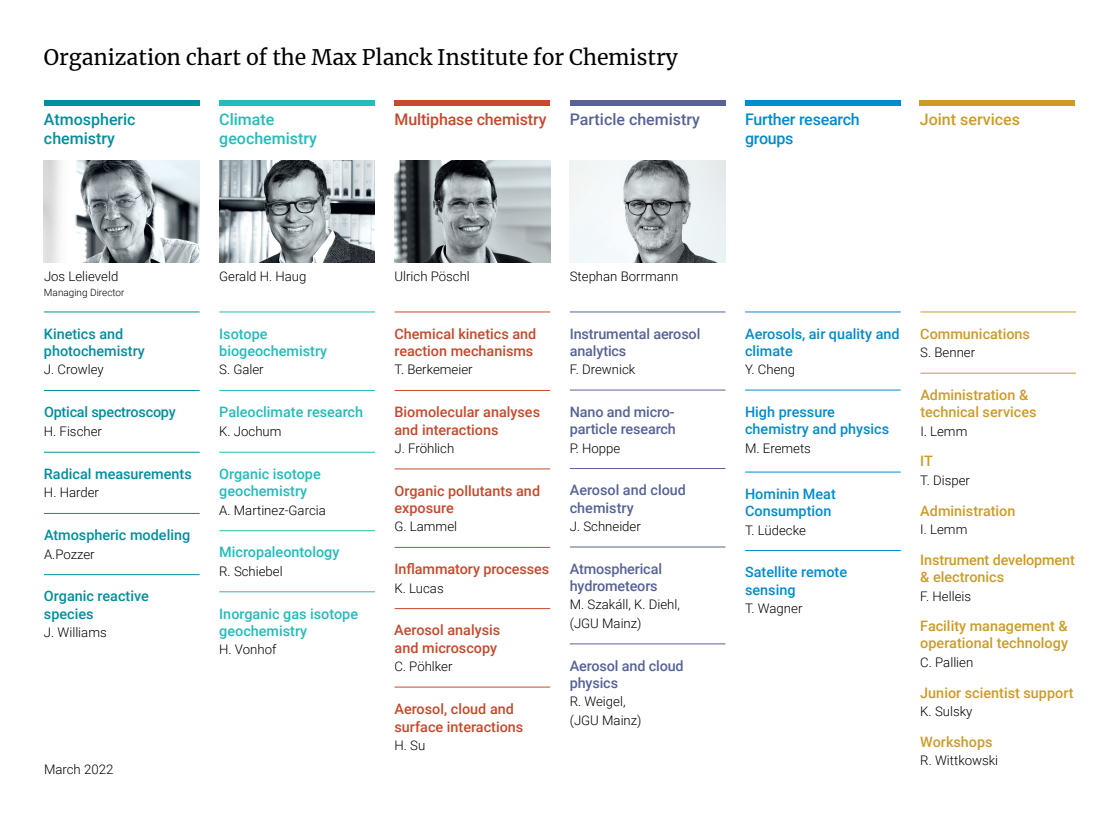
<style>
.page{position:relative;width:1120px;height:828px;background:#fff}
.page>*{position:absolute;margin:0;border:0;box-sizing:border-box;transform-origin:0 0}
.t1{font:21.16px "Merriweather";color:#000}
.t2{font:500 16px/19.2px "Roboto";letter-spacing:-.015em;color:#008cd0}
.t3{font:500 16px/19.2px "Roboto";color:#008f9e}
.t4{font:500 16px/19.2px "Roboto";color:#22bcba}
.t5{font:500 16px "Roboto";letter-spacing:-.01em;color:#c7492c}
.t6{font:500 16px "Roboto";color:#576397}
.t7{font:500 16px "Roboto";color:#ce9b26}
.t8{font:500 14.4px/17.3px "Roboto";color:#c7492c}
.t9{font:500 14.4px/17.3px "Roboto";color:#ce9b26}
.t10{font:500 14.4px/17.3px "Roboto";letter-spacing:-.01em;color:#576397}
.t11{font:500 14.4px/17.3px "Roboto";color:#22bcba}
.t12{font:500 14.4px/17.3px "Roboto";color:#008f9e}
.t13{font:500 14.4px/17.3px "Roboto";color:#008cd0}
.t14{font:300 13.2px/18.4px "Roboto";color:#000}
.t15{font:300 10px "Roboto";color:#000}
</style>
<div class="page">
<div style="left:44px;top:101px;width:156px;height:5px;background:#008f9e"></div>
<hr style="left:44px;top:312px;width:156px;height:1px;background:#008f9e">
<hr style="left:44px;top:390px;width:156px;height:1px;background:#008f9e">
<div style="left:219px;top:101px;width:156px;height:5px;background:#22bcba"></div>
<div style="left:395px;top:101px;width:155px;height:5px;background:#c7492c"></div>
<div style="left:570px;top:101px;width:155px;height:5px;background:#576397"></div>
<div style="left:745px;top:101px;width:156px;height:5px;background:#008cd0"></div>
<div style="left:920px;top:101px;width:155px;height:5px;background:#ce9b26"></div>
<img style="left:44px;top:160px;width:156px;height:102px">
<img style="left:219px;top:160px;width:156px;height:102px">
<img style="left:395px;top:160px;width:155px;height:102px">
<img style="left:570px;top:160px;width:155px;height:102px">
<hr style="left:44px;top:452px;width:156px;height:1px;background:#008f9e">
<hr style="left:44px;top:513px;width:156px;height:1px;background:#008f9e">
<hr style="left:219px;top:312px;width:156px;height:1px;background:#22bcba">
<hr style="left:219px;top:390px;width:156px;height:1px;background:#22bcba">
<hr style="left:219px;top:452px;width:156px;height:1px;background:#22bcba">
<hr style="left:219px;top:530px;width:156px;height:1px;background:#22bcba">
<hr style="left:219px;top:591px;width:156px;height:1px;background:#22bcba">
<hr style="left:395px;top:312px;width:155px;height:1px;background:#c7492c">
<hr style="left:395px;top:469px;width:155px;height:1px;background:#c7492c">
<hr style="left:395px;top:547px;width:155px;height:1px;background:#c7492c">
<hr style="left:395px;top:608px;width:155px;height:1px;background:#c7492c">
<hr style="left:395px;top:687px;width:155px;height:1px;background:#c7492c">
<hr style="left:570px;top:312px;width:155px;height:1px;background:#576397">
<hr style="left:570px;top:390px;width:155px;height:1px;background:#576397">
<hr style="left:570px;top:468px;width:155px;height:1px;background:#576397">
<hr style="left:570px;top:547px;width:155px;height:1px;background:#576397">
<hr style="left:570px;top:643px;width:155px;height:1px;background:#576397">
<hr style="left:745px;top:312px;width:156px;height:1px;background:#008cd0">
<hr style="left:745px;top:390px;width:156px;height:1px;background:#008cd0">
<hr style="left:745px;top:472px;width:156px;height:1px;background:#008cd0">
<hr style="left:745px;top:550px;width:156px;height:1px;background:#008cd0">
<hr style="left:920px;top:312px;width:156px;height:1px;background:#ce9b26">
<hr style="left:920px;top:373px;width:156px;height:1px;background:#ce9b26">
<hr style="left:395px;top:390px;width:155px;height:1px;background:#c7492c">
<hr style="left:44px;top:574px;width:156px;height:1px;background:#008f9e">
<h1 class="t1" style="left:44px;top:43px;width:635px">Organization chart of the Max Planck Institute for Chemistry</h1>
<p class="t3" style="left:44px;top:109px;width:93px">Atmospheric chemistry</p>
<p class="t4" style="left:219px;top:109px;width:99px">Climate geochemistry</p>
<p class="t5" style="left:395px;top:108px;width:153px">Multiphase chemistry</p>
<p class="t6" style="left:570px;top:108px;width:132px">Particle chemistry</p>
<p class="t2" style="left:745px;top:109px;width:116px">Further research groups</p>
<p class="t7" style="left:920px;top:108px;width:102px">Joint services</p>
<p class="t14" style="left:44px;top:267px;width:76px">Jos Lelieveld</p>
<p class="t15" style="left:44px;top:285px;width:82px">Managing Director</p>
<p class="t12" style="left:44px;top:324px;width:102px">Kinetics and photochemistry</p>
<p class="t14" style="left:44px;top:360px;width:61px">J. Crowley</p>
<p class="t12" style="left:44px;top:403px;width:133px">Optical spectroscopy</p>
<p class="t14" style="left:44px;top:421px;width:60px">H. Fischer</p>
<p class="t12" style="left:44px;top:465px;width:149px">Radical measurements</p>
<p class="t14" style="left:44px;top:483px;width:57px">H. Harder</p>
<p class="t12" style="left:44px;top:526px;width:148px">Atmospheric modeling</p>
<p class="t14" style="left:44px;top:544px;width:52px">A.Pozzer</p>
<p class="t12" style="left:44px;top:587px;width:106px">Organic reactive species</p>
<p class="t14" style="left:44px;top:623px;width:64px">J. Williams</p>
<p class="t14" style="left:44px;top:760px;width:71px">March 2022</p>
<p class="t14" style="left:219px;top:267px;width:89px">Gerald H. Haug</p>
<p class="t14" style="left:395px;top:267px;width:77px">Ulrich Pöschl</p>
<p class="t14" style="left:570px;top:267px;width:110px">Stephan Borrmann</p>
<p class="t11" style="left:219px;top:324px;width:109px">Isotope biogeochemistry</p>
<p class="t14" style="left:219px;top:360px;width:46px">S. Galer</p>
<p class="t11" style="left:219px;top:403px;width:145px">Paleoclimate research</p>
<p class="t14" style="left:219px;top:421px;width:64px">K. Jochum</p>
<p class="t11" style="left:219px;top:465px;width:103px">Organic isotope geochemistry</p>
<p class="t14" style="left:219px;top:500px;width:108px">A. Martinez-Garcia</p>
<p class="t11" style="left:219px;top:543px;width:122px">Micropaleontology</p>
<p class="t14" style="left:219px;top:561px;width:65px">R. Schiebel</p>
<p class="t11" style="left:219px;top:604px;width:140px">Inorganic gas isotope geochemistry</p>
<p class="t14" style="left:219px;top:640px;width:59px">H. Vonhof</p>
<p class="t8" style="left:395px;top:324px;width:143px">Chemical kinetics and reaction mechanisms</p>
<p class="t14" style="left:395px;top:360px;width:80px">T. Berkemeier</p>
<p class="t8" style="left:395px;top:403px;width:147px">Biomolecular analyses and interactions</p>
<p class="t14" style="left:395px;top:439px;width:61px">J. Fröhlich</p>
<p class="t8" style="left:395px;top:481px;width:147px">Organic pollutants and exposure</p>
<p class="t14" style="left:395px;top:517px;width:64px">G. Lammel</p>
<p class="t8" style="left:395px;top:560px;width:156px">Inflammatory processes</p>
<p class="t14" style="left:395px;top:578px;width:51px">K. Lucas</p>
<p class="t8" style="left:394px;top:621px;width:107px">Aerosol analysis and microscopy</p>
<p class="t14" style="left:394px;top:657px;width:60px">C. Pöhlker</p>
<p class="t8" style="left:395px;top:700px;width:130px">Aerosol, cloud and surface interactions</p>
<p class="t14" style="left:395px;top:736px;width:32px">H. Su</p>
<p class="t10" style="left:570px;top:324px;width:132px">Instrumental aerosol analytics</p>
<p class="t14" style="left:570px;top:360px;width:67px">F. Drewnick</p>
<p class="t10" style="left:570px;top:403px;width:108px">Nano and micro&shy;particle research</p>
<p class="t14" style="left:570px;top:438px;width:52px">P. Hoppe</p>
<p class="t10" style="left:570px;top:481px;width:118px">Aerosol and cloud chemistry</p>
<p class="t14" style="left:570px;top:517px;width:73px">J. Schneider</p>
<p class="t10" style="left:570px;top:560px;width:94px">Atmospherical hydrometeors</p>
<p class="t14" style="left:570px;top:595px;width:112px">M. Szakáll, K. Diehl, (JGU Mainz)</p>
<p class="t10" style="left:570px;top:656px;width:115px">Aerosol and cloud physics</p>
<p class="t14" style="left:570px;top:692px;width:73px">R. Weigel, (JGU Mainz)</p>
<p class="t13" style="left:745px;top:324px;width:156px">Aerosols, air quality and climate</p>
<p class="t14" style="left:745px;top:360px;width:52px">Y. Cheng</p>
<p class="t13" style="left:745px;top:403px;width:146px">High pressure chemistry and physics</p>
<p class="t14" style="left:745px;top:438px;width:67px">M. Eremets</p>
<p class="t13" style="left:745px;top:485px;width:92px">Hominin Meat<br>Consumption</p>
<p class="t14" style="left:745px;top:520px;width:62px">T. Lüdecke</p>
<p class="t13" style="left:745px;top:563px;width:104px">Satellite remote sensing</p>
<p class="t14" style="left:745px;top:599px;width:59px">T. Wagner</p>
<p class="t9" style="left:920px;top:324px;width:111px">Communications</p>
<p class="t14" style="left:920px;top:343px;width:56px">S. Benner</p>
<p class="t9" style="left:920px;top:386px;width:118px">Administration &amp; technical services</p>
<p class="t14" style="left:920px;top:421px;width:49px">I. Lemm</p>
<p class="t9" style="left:920px;top:452px;width:14px">IT</p>
<p class="t14" style="left:920px;top:470px;width:51px">T. Disper</p>
<p class="t9" style="left:920px;top:501px;width:97px">Administration</p>
<p class="t14" style="left:920px;top:520px;width:49px">I. Lemm</p>
<p class="t9" style="left:920px;top:551px;width:156px">Instrument development &amp; electronics</p>
<p class="t14" style="left:920px;top:586px;width:52px">F. Helleis</p>
<p class="t9" style="left:920px;top:617px;width:149px">Facility management &amp; operational technology</p>
<p class="t14" style="left:920px;top:652px;width:55px">C. Pallien</p>
<p class="t9" style="left:920px;top:683px;width:155px">Junior scientist support</p>
<p class="t14" style="left:920px;top:702px;width:54px">K. Sulsky</p>
<p class="t9" style="left:920px;top:732px;width:74px">Workshops</p>
<p class="t14" style="left:920px;top:751px;width:79px">R. Wittkowski</p>
</div>
